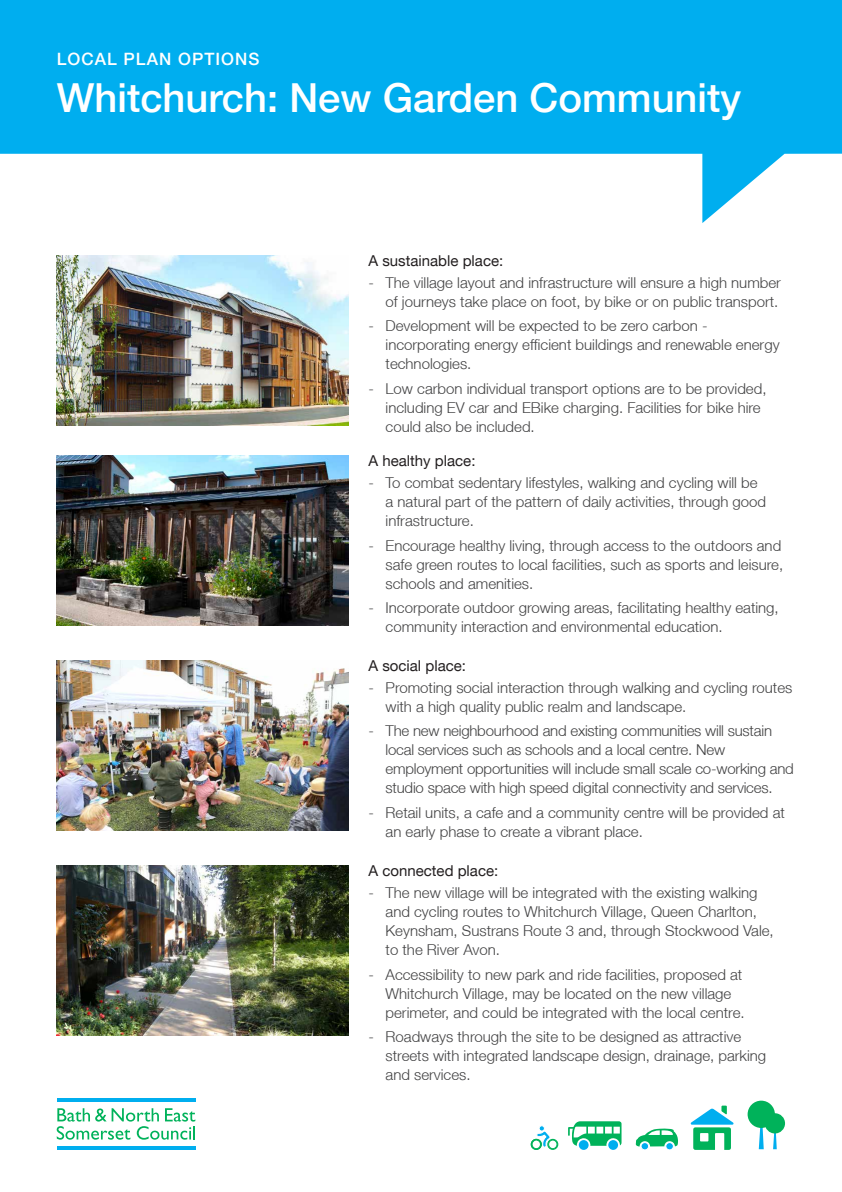
<style>
.page{position:relative;width:842px;height:1192px;background:#fff}
.page>*{position:absolute;margin:0;border:0;box-sizing:border-box;transform-origin:0 0}
.t1{font:500 40px "Helvetica Neue LT";color:#fff}
.t2{font:500 17px "Helvetica Neue LT";letter-spacing:.06em;color:#fff}
.t3{font:300 15px/19px "Helvetica Neue LT";color:#414142}
.t4{font:15px "Helvetica Neue LT";color:#231f20}
</style>
<div class="page">
<svg style="left:0;top:0;width:842px;height:223px;fill:#00aeef"></svg>
<img style="left:57px;top:255px;width:292px;height:170px">
<img style="left:57px;top:455px;width:292px;height:170px">
<img style="left:57px;top:660px;width:292px;height:170px">
<img style="left:57px;top:865px;width:292px;height:170px">
<svg style="left:773px;top:1133px;width:4px;height:16px"></svg>
<div style="left:765px;top:1113px;width:20px;height:20px;background:#00b25a;border-radius:50%"></div>
<svg style="left:759px;top:1128px;width:5px;height:21px"></svg>
<div style="left:747px;top:1101px;width:28px;height:27px;background:#00b25a;border-radius:50%"></div>
<svg style="left:690px;top:1106px;width:43px;height:44px"></svg>
<div style="left:641px;top:1143px;width:8px;height:7px;background:#00aeef;border-radius:50%"></div>
<div style="left:641px;top:1142px;width:8px;height:8px;border:1px solid #fff;border-radius:50%"></div>
<div style="left:666px;top:1143px;width:7px;height:7px;background:#00aeef;border-radius:50%"></div>
<div style="left:665px;top:1142px;width:9px;height:8px;border:1px solid #fff;border-radius:50%"></div>
<svg style="left:568px;top:1121px;width:53px;height:25px"></svg>
<div style="left:608px;top:1140px;width:10px;height:10px;background:#00aeef;border-radius:50%"></div>
<div style="left:579px;top:1140px;width:10px;height:10px;background:#00aeef;border-radius:50%"></div>
<svg style="left:531px;top:1126px;width:27px;height:24px"></svg>
<div style="left:548px;top:1140px;width:9px;height:9px;border:1px solid #00b25a;border-radius:50%"></div>
<div style="left:532px;top:1140px;width:9px;height:9px;border:1px solid #00b25a;border-radius:50%"></div>
<svg style="left:636px;top:1129px;width:42px;height:18px"></svg>
<hr style="left:57px;top:1147px;width:138px;height:3px;background:#00aeef">
<hr style="left:57px;top:1098px;width:138px;height:3px;background:#00aeef">
<svg style="left:57px;top:1108px;width:138px;height:32px"></svg>
<p class="t2" style="left:57px;top:49px;width:204px">LOCAL PLAN OPTIONS</p>
<h1 class="t1" style="left:57px;top:73px;width:686px">Whitchurch: New Garden Community</h1>
<p class="t4" style="left:369px;top:252px;width:136px">A sustainable place:</p>
<p class="t3" style="left:369px;top:273px;width:414px;text-align:right">- The village layout and infrastructure will ensure a high number of journeys take place on foot, by bike or on public transport.</p>
<p class="t3" style="left:386px;top:316px;width:396px;text-indent:-17px">- Development will be expected to be zero carbon - incorporating energy efficient buildings and renewable energy technologies.</p>
<p class="t3" style="left:386px;top:379px;width:382px;text-indent:-17px">- Low carbon individual transport options are to be provided, including EV car and EBike charging. Facilities for bike hire could also be included.</p>
<p class="t4" style="left:369px;top:452px;width:108px">A healthy place:</p>
<p class="t3" style="left:386px;top:473px;width:382px;text-indent:-17px">- To combat sedentary lifestyles, walking and cycling will be a natural part of the pattern of daily activities, through good infrastructure.</p>
<p class="t3" style="left:386px;top:535px;width:399px;text-indent:-17px">- Encourage healthy living, through access to the outdoors and safe green routes to local facilities, such as sports and leisure, schools and amenities.</p>
<p class="t3" style="left:386px;top:598px;width:395px;text-indent:-17px">- Incorporate outdoor growing areas, facilitating healthy eating, community interaction and environmental education.</p>
<p class="t4" style="left:369px;top:657px;width:99px">A social place:</p>
<p class="t3" style="left:386px;top:678px;width:408px;text-indent:-17px">- Promoting social interaction through walking and cycling routes with a high quality public realm and landscape.</p>
<p class="t3" style="left:386px;top:721px;width:410px;text-indent:-17px">- The new neighbourhood and existing communities will sustain local services such as schools and a local centre. New employment opportunities will include small scale co-working and studio space with high speed digital connectivity and services.</p>
<p class="t3" style="left:386px;top:803px;width:401px;text-indent:-17px">- Retail units, a cafe and a community centre will be provided at an early phase to create a vibrant place.</p>
<p class="t4" style="left:369px;top:862px;width:131px">A connected place:</p>
<p class="t3" style="left:386px;top:883px;width:390px;text-indent:-17px">- The new village will be integrated with the existing walking and cycling routes to Whitchurch Village, Queen Charlton, Keynsham, Sustrans Route 3 and, through Stockwood Vale, to the River Avon.</p>
<p class="t3" style="left:386px;top:964px;width:361px;text-indent:-17px">- Accessibility to new park and ride facilities, proposed at<br>Whitchurch Village, may be located on the new village perimeter, and could be integrated with the local centre.</p>
<p class="t3" style="left:386px;top:1027px;width:382px;text-indent:-17px">- Roadways through the site to be designed as attractive streets with integrated landscape design, drainage, parking and services.</p>
</div>
